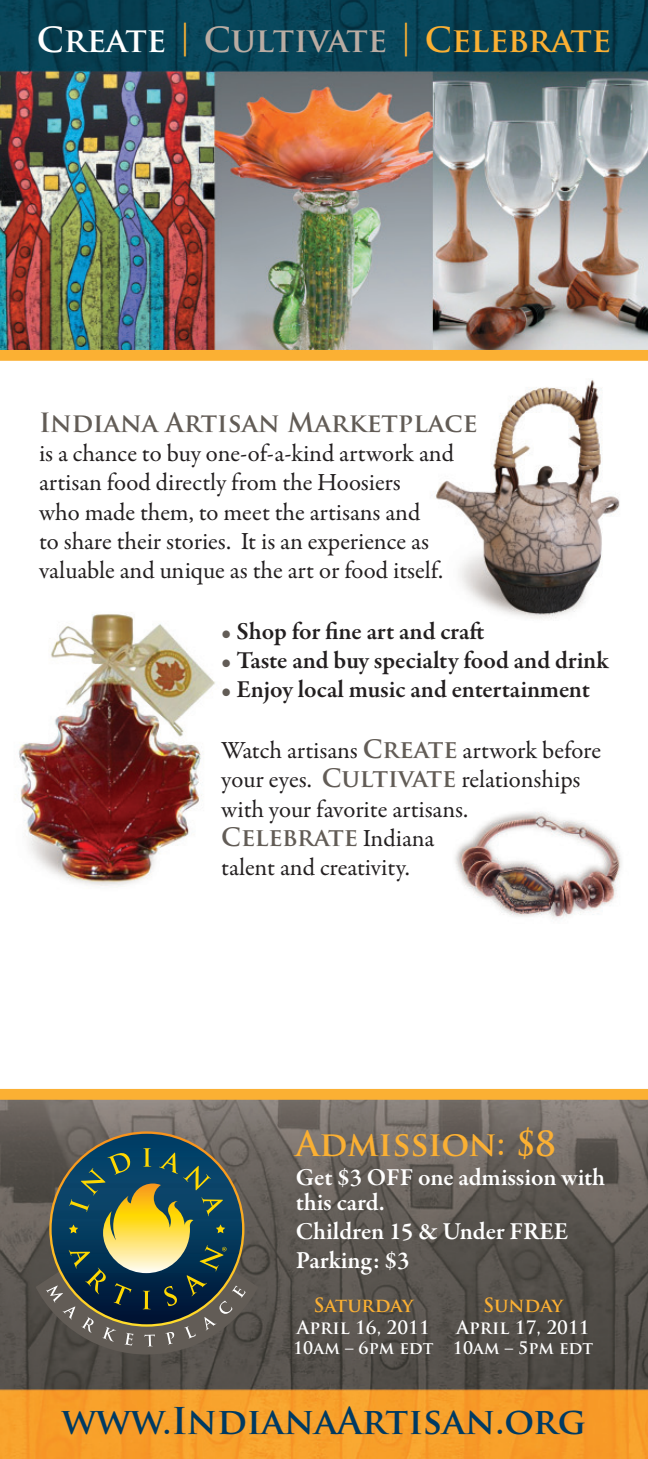
<style>
.page{position:relative;width:648px;height:1459px;background:#fff}
.page>*{position:absolute;margin:0;border:0;box-sizing:border-box;transform-origin:0 0}
.t1{font:700 36px "Trajan Pro";color:#003a62}
.t2{font:700 33.75px "Trajan Pro";color:#baaca3}
.t3{font:700 33.75px "Trajan Pro";color:#fbb033}
.t4{font:700 25.88px "Trajan Pro";color:#625c56}
.t5{font:24.75px/29.2px "Garamond Premr Pro";color:#231f20}
.t6{font:600 24.75px "Garamond Premr Pro";color:#231f20}
.t7{font:600 24.75px/24.8px "Garamond Premr Pro";color:#fff}
.t8{font:700 24.75px "Trajan Pro";letter-spacing:-.01em;color:#625c56}
.t9{font:700 19.12px "Trajan Pro";color:#fbb033}
.t10{font:700 18px "Trajan Pro";color:#fff}
.t11{font:700 16.88px "Trajan Pro";color:#fff}
.s1{color:#fff}
.s2{font-weight:400;color:#fbb033}
.s3{color:#fbb033}
.s4{color:#625c56}
.s5{font-family:"Trajan Pro";font-weight:700;color:#625c56}
.s6{font-family:"Garamond Premr Pro";font-weight:400;color:#231f20}
</style>
<div class="page">
<img style="left:0;top:0;width:648px;height:1458px">
<div style="left:0;top:350px;width:648px;height:11px;background:#fbb033"></div>
<div style="left:0;top:1089px;width:648px;height:10px;background:#fbb033"></div>
<svg style="left:52px;top:1133px;width:190px;height:191px"></svg>
<svg style="left:36px;top:1148px;width:222px;height:206px;background:#515f53"></svg>
<h2 class="t2" style="left:37px;top:20px;width:576px"><span class="s1">Create</span> <span class="s2">|</span> Cultivate <span class="s2">|</span> <span class="s3">Celebrate</span></h2>
<p class="t4" style="left:39px;top:408px;width:440px">Indiana Artisan Marketplace</p>
<p class="t5" style="left:39px;top:438px;width:417px">is a chance to buy one-of-a-kind artwork and artisan food directly from the Hoosiers<br>who made them, to meet the artisans and<br>to share their stories. It is an experience as valuable and unique as the art or food itself.</p>
<p class="t6" style="left:221px;top:621px;width:265px"><span class="s4">•</span> Shop for fine art and craft</p>
<p class="t6" style="left:221px;top:650px;width:389px"><span class="s4">•</span> Taste and buy specialty food and drink</p>
<p class="t6" style="left:221px;top:679px;width:370px"><span class="s4">•</span> Enjoy local music and entertainment</p>
<p class="t5" style="left:221px;top:735px;width:381px">Watch artisans <span class="s5">Create</span> artwork before your eyes. <span class="s5">Cultivate</span> relationships with your favorite artisans.</p>
<p class="t8" style="left:221px;top:823px;width:215px">Celebrate <span class="s6">Indiana</span></p>
<p class="t5" style="left:221px;top:852px;width:190px">talent and creativity.</p>
<h2 class="t3" style="left:296px;top:1124px;width:261px">Admission: $8</h2>
<p class="t7" style="left:296px;top:1166px;width:311px">Get $3 OFF one admission with this card.</p>
<p class="t7" style="left:296px;top:1218px;width:274px;line-height:29.2px">Children 15 &amp; Under FREE<br>Parking: $3</p>
<p class="t9" style="left:313px;top:1294px;width:101px">Saturday</p>
<p class="t10" style="left:297px;top:1317px;width:135px">April 16, 2011</p>
<p class="t11" style="left:293px;top:1338px;width:142px">10am – 6pm edt</p>
<p class="t9" style="left:483px;top:1294px;width:81px">Sunday</p>
<p class="t10" style="left:457px;top:1317px;width:135px">April 17, 2011</p>
<p class="t11" style="left:453px;top:1338px;width:142px">10am – 5pm edt</p>
<h1 class="t1" style="left:62px;top:1400px;width:525px">www.IndianaArtisan.org</h1>
</div>
